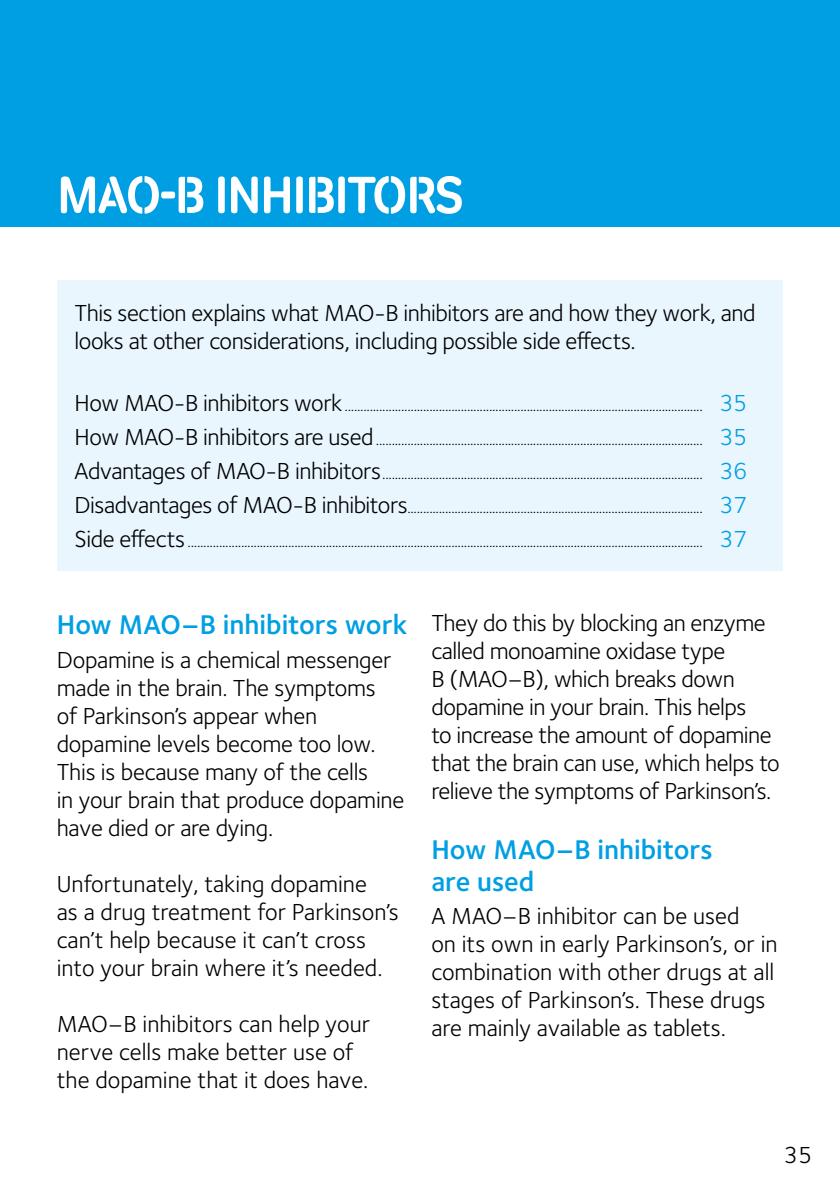
<style>
.page{position:relative;width:840px;height:1191px;background:#fff}
.page>*{position:absolute;margin:0;border:0;box-sizing:border-box;transform-origin:0 0}
.t1{font:52px "Parkinsons UK Stencil";letter-spacing:-.01em;color:#fff}
.t2{font:600 28px/32px "Foundry Sterling";color:#009fe3}
.t3{font:24px/28px "Foundry Sterling";letter-spacing:-.01em;color:#000}
.t4{font:16px/34px "Foundry Sterling";color:#000;text-align:justify}
.s1{font-size:24px}
.s2{font-size:24px;color:#009fe3}
</style>
<div class="page">
<div style="left:0;top:0;width:839px;height:227px;background:#009fe3"></div>
<div style="left:58px;top:281px;width:724px;height:290px;background:#eaf6fe"></div>
<h1 class="t1" style="left:57px;top:163px;width:407px">MAO-B INHIBITORS</h1>
<p class="t3" style="left:75px;top:299px;width:682px">This section explains what MAO-B inhibitors are and how they work, and looks at other considerations, including possible side effects.</p>
<p class="t4" style="left:75px;top:388px;width:674px"><span class="s1">How MAO-B inhibitors work</span>.................................................................................................................. <span class="s2">35<br></span><span class="s1">How MAO-B inhibitors are used</span> ........................................................................................................ <span class="s2">35<br></span><span class="s1">Advantages of MAO-B inhibitors</span>...................................................................................................... <span class="s2">36<br></span><span class="s1">Disadvantages of MAO-B inhibitors</span>.............................................................................................. <span class="s2">37<br></span><span class="s1">Side effects</span> .................................................................................................................................................................... <span class="s2">37</span></p>
<p class="t2" style="left:57px;top:610px;width:352px">How MAO–B inhibitors work</p>
<p class="t3" style="left:57px;top:646px;width:349px">Dopamine is a chemical messenger made in the brain. The symptoms<br>of Parkinson’s appear when dopamine levels become too low.<br>This is because many of the cells<br>in your brain that produce dopamine have died or are dying.</p>
<p class="t3" style="left:57px;top:870px;width:343px">Unfortunately, taking dopamine<br>as a drug treatment for Parkinson’s can’t help because it can’t cross into your brain where it’s needed.</p>
<p class="t3" style="left:57px;top:1010px;width:315px">MAO–B inhibitors can help your nerve cells make better use of the dopamine that it does have.</p>
<p class="t3" style="left:431px;top:608px;width:350px">They do this by blocking an enzyme called monoamine oxidase type<br>B (MAO–B), which breaks down dopamine in your brain. This helps<br>to increase the amount of dopamine that the brain can use, which helps to relieve the symptoms of Parkinson’s.</p>
<p class="t2" style="left:431px;top:834px;width:283px">How MAO–B inhibitors are used</p>
<p class="t3" style="left:431px;top:902px;width:347px">A MAO–B inhibitor can be used<br>on its own in early Parkinson’s, or in combination with other drugs at all stages of Parkinson’s. These drugs are mainly available as tablets.</p>
<p class="t3" style="left:783px;top:1141px;width:30px">35</p>
</div>
